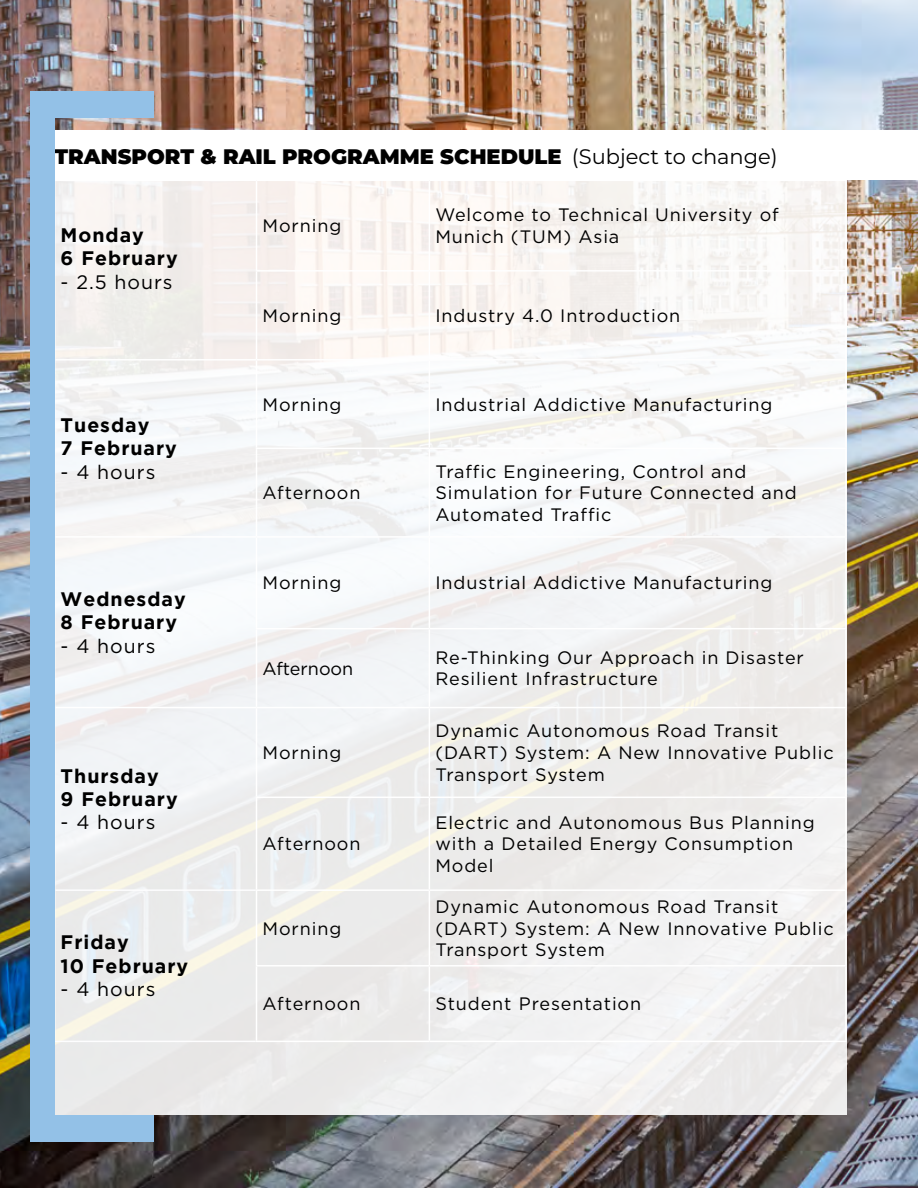
<style>
.page{position:relative;width:918px;height:1188px;background:#fff}
.page>*{position:absolute;margin:0;border:0;box-sizing:border-box;transform-origin:0 0}
.t1{font:900 21px "Montserrat";color:#000}
.t2{font:700 19.5px/23.4px "Gotham";letter-spacing:.05em;color:#000}
.t3{font:19.5px "Gotham";letter-spacing:.05em;color:#000}
.t4{font:18px/21.6px "Gotham";letter-spacing:.05em;color:#000}
.t5{font:18px "Gotham";color:#000}
.s1{font-weight:400}
</style>
<div class="page">
<img style="left:0;top:0;width:918px;height:1187px">
<div style="left:54px;top:180px;width:793px;height:935px;background:#f2f2f1"></div>
<hr style="left:55px;top:359px;width:201px;height:2px;background:#fff">
<hr style="left:55px;top:536px;width:201px;height:2px;background:#fff">
<hr style="left:55px;top:707px;width:201px;height:1px;background:#fff">
<hr style="left:55px;top:889px;width:201px;height:2px;background:#fdfdfe">
<hr style="left:54px;top:1041px;width:202px;height:1px;background:#fdfdfe">
<hr style="left:256px;top:181px;width:1px;height:89px;background:#fff">
<hr style="left:429px;top:181px;width:1px;height:89px;background:#fff">
<hr style="left:256px;top:272px;width:1px;height:87px;background:#fff">
<hr style="left:429px;top:272px;width:1px;height:87px;background:#fff">
<hr style="left:256px;top:361px;width:1px;height:87px;background:#fff">
<hr style="left:429px;top:361px;width:1px;height:87px;background:#fff">
<hr style="left:256px;top:449px;width:1px;height:87px;background:#fff">
<hr style="left:429px;top:449px;width:1px;height:87px;background:#fff">
<hr style="left:256px;top:538px;width:1px;height:90px;background:#fff">
<hr style="left:429px;top:538px;width:1px;height:90px;background:#fff">
<hr style="left:256px;top:629px;width:1px;height:78px;background:#fff">
<hr style="left:429px;top:629px;width:1px;height:78px;background:#fff">
<hr style="left:256px;top:708px;width:1px;height:89px;background:#fff">
<hr style="left:429px;top:708px;width:1px;height:89px;background:#fff">
<hr style="left:256px;top:798px;width:1px;height:91px;background:#fff">
<hr style="left:429px;top:798px;width:1px;height:91px;background:#fff">
<hr style="left:256px;top:891px;width:1px;height:74px;background:#fff">
<hr style="left:429px;top:891px;width:1px;height:74px;background:#fff">
<hr style="left:256px;top:967px;width:1px;height:74px;background:#fff">
<hr style="left:429px;top:967px;width:1px;height:74px;background:#fff">
<hr style="left:256px;top:270px;width:173px;height:2px;background:#fff">
<hr style="left:429px;top:270px;width:418px;height:2px;background:#fff">
<hr style="left:256px;top:359px;width:173px;height:2px;background:#fff">
<hr style="left:429px;top:359px;width:418px;height:2px;background:#fff">
<hr style="left:256px;top:448px;width:173px;height:1px;background:#fff">
<hr style="left:429px;top:448px;width:418px;height:1px;background:#fff">
<hr style="left:256px;top:536px;width:173px;height:2px;background:#fff">
<hr style="left:429px;top:536px;width:418px;height:2px;background:#fff">
<hr style="left:256px;top:628px;width:173px;height:1px;background:#fff">
<hr style="left:429px;top:628px;width:418px;height:1px;background:#fff">
<hr style="left:256px;top:707px;width:173px;height:1px;background:#fff">
<hr style="left:429px;top:707px;width:418px;height:1px;background:#fff">
<hr style="left:256px;top:797px;width:173px;height:1px;background:#fff">
<hr style="left:429px;top:797px;width:418px;height:1px;background:#fff">
<hr style="left:256px;top:889px;width:173px;height:2px;background:#fff">
<hr style="left:429px;top:889px;width:418px;height:2px;background:#fff">
<hr style="left:256px;top:965px;width:173px;height:2px;background:#fff">
<hr style="left:429px;top:965px;width:418px;height:2px;background:#fff">
<hr style="left:256px;top:1041px;width:173px;height:1px;background:#fff">
<hr style="left:429px;top:1041px;width:418px;height:1px;background:#fff">
<hr style="left:54px;top:180px;width:202px;height:1px;background:#fff">
<hr style="left:256px;top:180px;width:173px;height:1px;background:#fff">
<hr style="left:429px;top:180px;width:418px;height:1px;background:#fff">
<hr style="left:845px;top:181px;width:2px;height:89px;background:#fff">
<hr style="left:845px;top:272px;width:2px;height:87px;background:#fff">
<hr style="left:845px;top:361px;width:2px;height:87px;background:#fff">
<hr style="left:845px;top:449px;width:2px;height:87px;background:#fff">
<hr style="left:845px;top:538px;width:2px;height:90px;background:#fff">
<hr style="left:845px;top:629px;width:2px;height:78px;background:#fff">
<hr style="left:845px;top:708px;width:2px;height:89px;background:#fff">
<hr style="left:845px;top:798px;width:2px;height:91px;background:#fff">
<hr style="left:845px;top:891px;width:2px;height:74px;background:#fff">
<hr style="left:845px;top:967px;width:2px;height:74px;background:#fff">
<div style="left:55px;top:130px;width:863px;height:50px;background:#fff"></div>
<div style="left:30px;top:91px;width:123px;height:26px;background:#93c1e7"></div>
<div style="left:30px;top:117px;width:25px;height:998px;background:#93c1e7"></div>
<div style="left:30px;top:1115px;width:123px;height:27px;background:#93c1e7"></div>
<p class="t1" style="left:55px;top:140px;width:725px">TRANSPORT &amp; RAIL PROGRAMME SCHEDULE <span class="s1">(Subject to change)</span></p>
<p class="t2" style="left:61px;top:223px;width:119px">Monday<br>6 February</p>
<p class="t3" style="left:61px;top:271px;width:114px">- 2.5 hours</p>
<p class="t2" style="left:61px;top:413px;width:118px">Tuesday<br>7 February</p>
<p class="t3" style="left:61px;top:461px;width:96px">- 4 hours</p>
<p class="t2" style="left:61px;top:587px;width:127px">Wednesday<br>8 February</p>
<p class="t3" style="left:61px;top:635px;width:96px">- 4 hours</p>
<p class="t2" style="left:61px;top:763px;width:119px">Thursday<br>9 February</p>
<p class="t3" style="left:61px;top:812px;width:96px">- 4 hours</p>
<p class="t2" style="left:61px;top:930px;width:129px">Friday<br>10 February</p>
<p class="t3" style="left:61px;top:979px;width:96px">- 4 hours</p>
<p class="t4" style="left:262px;top:215px;width:80px">Morning</p>
<p class="t4" style="left:435px;top:204px;width:345px">Welcome to Technical University of<br>Munich (TUM) Asia</p>
<p class="t4" style="left:262px;top:304px;width:80px">Morning</p>
<p class="t4" style="left:435px;top:304px;width:246px">Industry 4.0 Introduction</p>
<p class="t4" style="left:262px;top:393px;width:80px">Morning</p>
<p class="t4" style="left:435px;top:393px;width:339px">Industrial Addictive Manufacturing</p>
<p class="t4" style="left:262px;top:482px;width:100px">Afternoon</p>
<p class="t4" style="left:435px;top:460px;width:363px">Traffic Engineering, Control and<br>Simulation for Future Connected and<br>Automated Traffic</p>
<p class="t4" style="left:262px;top:572px;width:80px">Morning</p>
<p class="t4" style="left:435px;top:572px;width:339px">Industrial Addictive Manufacturing</p>
<p class="t5" style="left:262px;top:658px;width:92px">Afternoon</p>
<p class="t4" style="left:435px;top:646px;width:370px">Re-Thinking Our Approach in Disaster<br>Resilient Infrastructure</p>
<p class="t4" style="left:262px;top:742px;width:80px">Morning</p>
<p class="t4" style="left:262px;top:833px;width:100px">Afternoon</p>
<p class="t4" style="left:262px;top:917px;width:80px">Morning</p>
<p class="t4" style="left:435px;top:720px;width:400px">Dynamic Autonomous Road Transit (DART) System: A New Innovative Public<br>Transport System</p>
<p class="t4" style="left:435px;top:811px;width:381px">Electric and Autonomous Bus Planning with a Detailed Energy Consumption<br>Model</p>
<p class="t4" style="left:435px;top:895px;width:400px">Dynamic Autonomous Road Transit (DART) System: A New Innovative Public<br>Transport System</p>
<p class="t4" style="left:262px;top:993px;width:100px">Afternoon</p>
<p class="t4" style="left:435px;top:993px;width:207px">Student Presentation</p>
</div>
